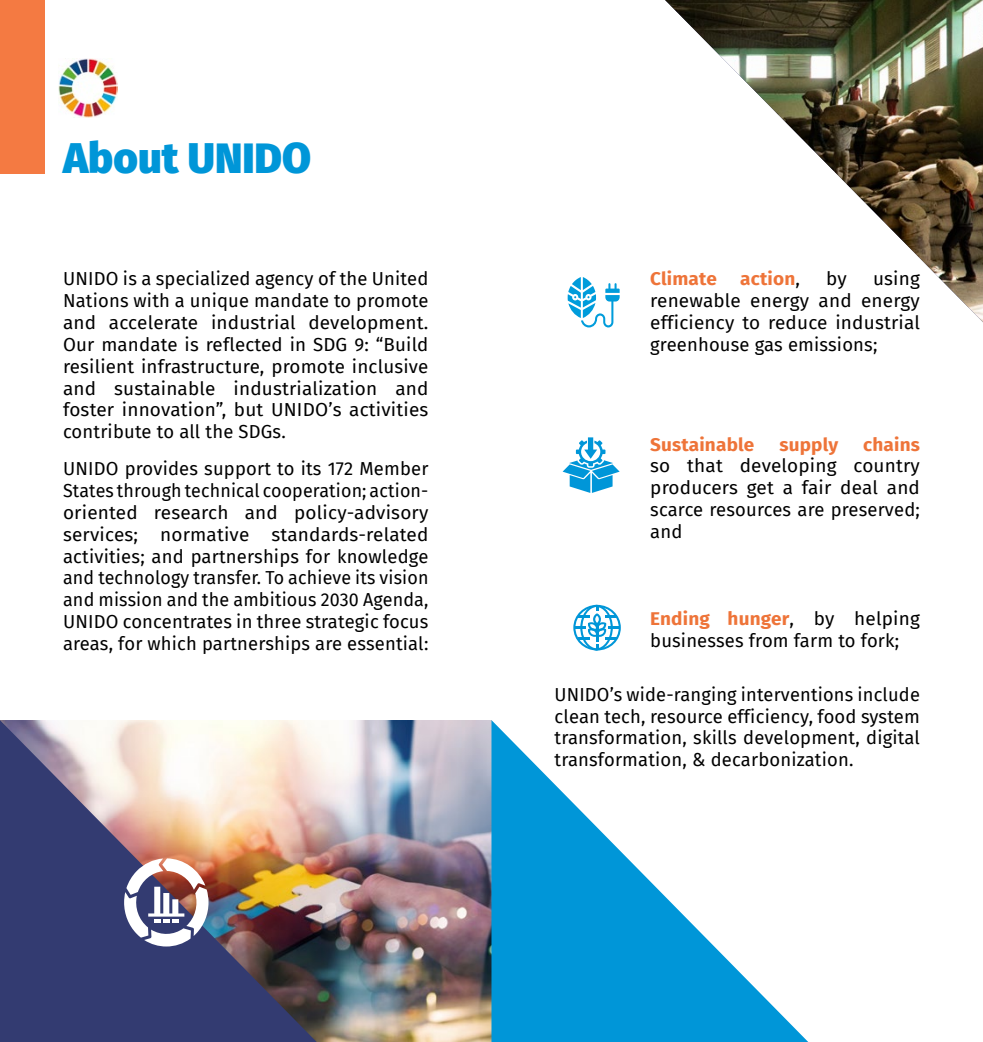
<style>
.page{position:relative;width:983px;height:1042px;background:#fff}
.page>*{position:absolute;margin:0;border:0;box-sizing:border-box;transform-origin:0 0}
.t1{font:900 42px "Fira Sans";color:#0096d8}
.t2{font:18.38px/21.9px "Fira Sans";letter-spacing:.01em;color:#000;text-align:justify}
.t3{font:700 18.38px "Fira Sans";letter-spacing:.01em;color:#ee7439}
.s1{font-weight:400;color:#000}
.s2{font-weight:700;color:#ee7439}
</style>
<div class="page">
<div style="left:0;top:0;width:45px;height:174px;background:#f47a42"></div>
<img style="left:316px;top:720px;width:175px;height:322px">
<img style="left:0;top:720px;width:316px;height:322px">
<svg style="left:491px;top:720px;width:317px;height:322px"></svg>
<img style="left:665px;top:0;width:317px;height:321px">
<svg style="left:573px;top:605px;width:47px;height:45px"></svg>
<svg style="left:562px;top:437px;width:57px;height:56px"></svg>
<img style="left:58px;top:58px;width:60px;height:59px">
<svg style="left:124px;top:858px;width:84px;height:88px"></svg>
<svg style="left:567px;top:277px;width:52px;height:50px"></svg>
<h1 class="t1" style="left:63px;top:121px;width:249px">About UNIDO</h1>
<p class="t2" style="left:63px;top:267px;width:367px">UNIDO is a specialized agency of the United Nations with a unique mandate to promote and accelerate industrial development.<br>Our mandate is reflected in SDG 9: “Build resilient infrastructure, promote inclusive and sustainable industrialization and foster innovation”, but UNIDO’s activities contribute to all the SDGs.</p>
<p class="t2" style="left:63px;top:457px;width:367px">UNIDO provides support to its 172 Member States through technical cooperation; action&shy;oriented research and policy-advisory services; normative standards-related activities; and partnerships for knowledge and technology transfer. To achieve its vision and mission and the ambitious 2030 Agenda, UNIDO concentrates in three strategic focus areas, for which partnerships are essential:</p>
<p class="t3" style="left:650px;top:263px;width:68px">Climate</p>
<p class="t3" style="left:740px;top:263px;width:61px">action<span class="s1">,</span></p>
<p class="t2" style="left:826px;top:267px;width:22px">by</p>
<p class="t2" style="left:650px;top:267px;width:271px;text-indent:223px">using renewable energy and energy efficiency to reduce industrial greenhouse gas emissions;</p>
<p class="t3" style="left:650px;top:429px;width:106px">Sustainable</p>
<p class="t3" style="left:779px;top:429px;width:60px">supply</p>
<p class="t3" style="left:862px;top:429px;width:58px">chains</p>
<p class="t2" style="left:650px;top:454px;width:271px">so that developing country producers get a fair deal and scarce resources are preserved; and</p>
<p class="t2" style="left:650px;top:607px;width:271px"><span class="s2">Ending hunger</span>, by helping businesses from farm to fork;</p>
<p class="t2" style="left:554px;top:683px;width:367px">UNIDO’s wide-ranging interventions include clean tech, resource efficiency, food system transformation, skills development, digital transformation, &amp; decarbonization.</p>
</div>
